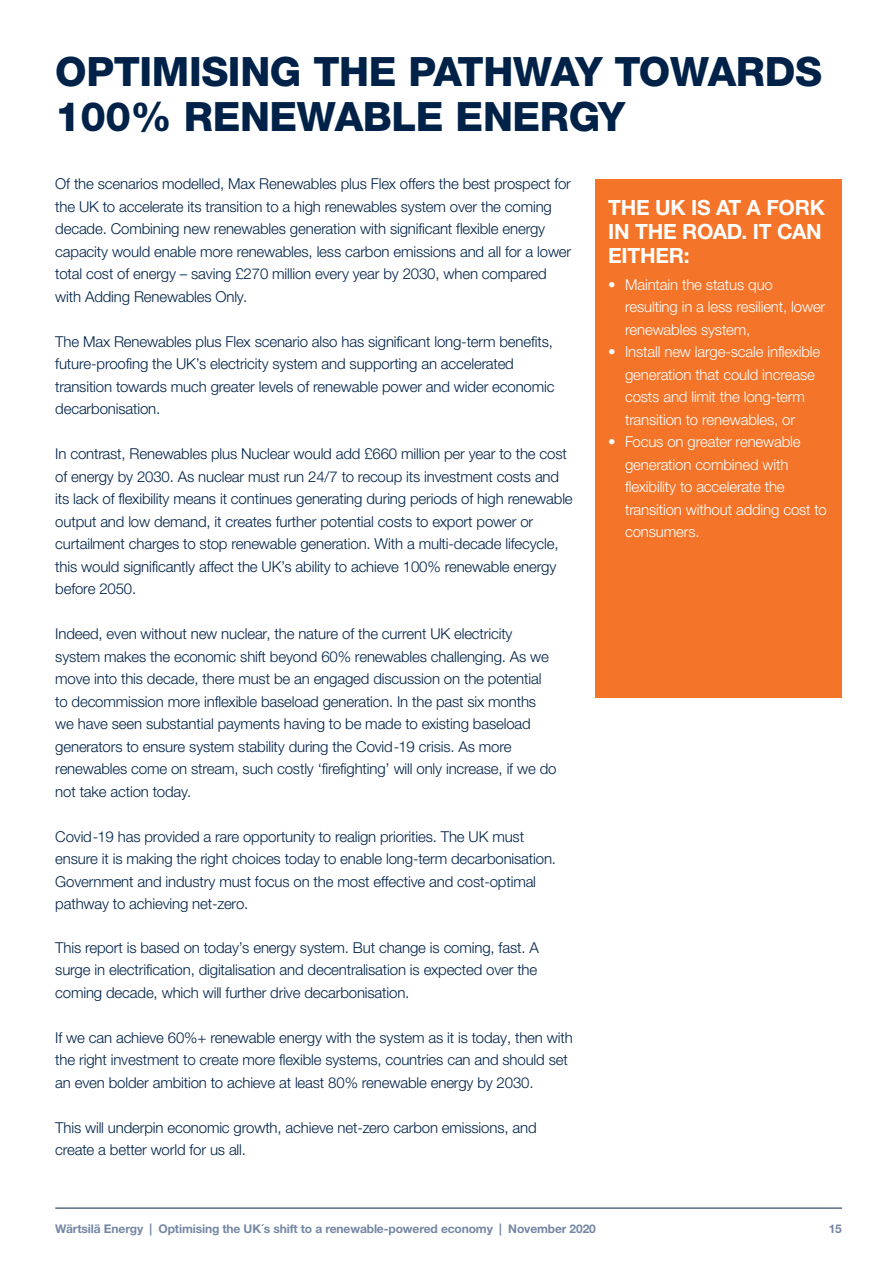
<style>
.page{position:relative;width:893px;height:1263px;background:#fff}
.page>*{position:absolute;margin:0;border:0;box-sizing:border-box;transform-origin:0 0}
.Head_1{font:800 40.5px/45px "Helvetica Neue LTW1 G";letter-spacing:-.01em;color:#002248}
.Sub_2_Break{font:700 21px/24px "Helvetica Neue LTW1 G";letter-spacing:-.01em;color:#fff}
.Basic_Break{font:300 15px/22.5px "Helvetica Neue LTW1 G";letter-spacing:-.01em;color:#002248}
.t1{font:300 15px/22.5px "Helvetica Neue LTW1 G";letter-spacing:-.01em;color:#fff}
.t2{font:700 12px "Helvetica Neue LTW1 G";letter-spacing:-.01em;color:#7587a3}
</style>
<div class="page">
<hr style="left:55px;top:1208px;width:787px;height:1px;background:#002248">
<div style="left:595px;top:179px;width:247px;height:518px;background:#f47429"></div>
<p class="Head_1" style="left:55px;top:50px;width:768px">OPTIMISING THE PATHWAY TOWARDS<br>100% RENEWABLE ENERGY</p>
<p class="Basic_Break" style="left:55px;top:173px;width:517px">Of the scenarios modelled, Max Renewables plus Flex offers the best prospect for the UK to accelerate its transition to a high renewables system over the coming decade. Combining new renewables generation with significant flexible energy capacity would enable more renewables, less carbon emissions and all for a lower total cost of energy – saving £270 million every year by 2030, when compared with Adding Renewables Only.</p>
<p class="Basic_Break" style="left:55px;top:330px;width:501px">The Max Renewables plus Flex scenario also has significant long-term benefits, future-proofing the UK’s electricity system and supporting an accelerated transition towards much greater levels of renewable power and wider economic decarbonisation.</p>
<p class="Basic_Break" style="left:55px;top:443px;width:519px">In contrast, Renewables plus Nuclear would add £660 million per year to the cost of energy by 2030. As nuclear must run 24/7 to recoup its investment costs and its lack of flexibility means it continues generating during periods of high renewable output and low demand, it creates further potential costs to export power or curtailment charges to stop renewable generation. With a multi-decade lifecycle, this would significantly affect the UK’s ability to achieve 100% renewable energy before 2050.</p>
<p class="Basic_Break" style="left:55px;top:623px;width:503px">Indeed, even without new nuclear, the nature of the current UK electricity system makes the economic shift beyond 60% renewables challenging. As we move into this decade, there must be an engaged discussion on the potential to decommission more inflexible baseload generation. In the past six months we have seen substantial payments having to be made to existing baseload generators to ensure system stability during the Covid-19 crisis. As more renewables come on stream, such costly ‘firefighting’ will only increase, if we do not take action today.</p>
<p class="Basic_Break" style="left:55px;top:825px;width:502px">Covid-19 has provided a rare opportunity to realign priorities. The UK must ensure it is making the right choices today to enable long-term decarbonisation.<br>Government and industry must focus on the most effective and cost-optimal pathway to achieving net-zero.</p>
<p class="Basic_Break" style="left:55px;top:936px;width:485px;text-align:justify">This report is based on today’s energy system. But change is coming, fast. A surge in electrification, digitalisation and decentralisation is expected over the coming decade, which will further drive decarbonisation.</p>
<p class="Basic_Break" style="left:55px;top:1026px;width:519px">If we can achieve 60%+ renewable energy with the system as it is today, then with the right investment to create more flexible systems, countries can and should set an even bolder ambition to achieve at least 80% renewable energy by 2030.</p>
<p class="Basic_Break" style="left:55px;top:1116px;width:483px">This will underpin economic growth, achieve net-zero carbon emissions, and create a better world for us all.</p>
<p class="Sub_2_Break" style="left:608px;top:195px;width:218px">THE UK IS AT A FORK<br>IN THE ROAD. IT CAN<br>EITHER:</p>
<p class="t1" style="left:625px;top:273px;width:202px;text-indent:-17px">• Maintain the status quo resulting in a less resilient, lower renewables system,</p>
<p class="t1" style="left:625px;top:340px;width:197px;text-indent:-17px">• Install new large-scale inflexible generation that could increase costs and limit the long-term transition to renewables, or</p>
<p class="t1" style="left:625px;top:430px;width:203px;text-indent:-17px">• Focus on greater renewable generation combined with flexibility to accelerate the transition without adding cost to consumers.</p>
<p class="t2" style="left:55px;top:1222px;width:542px">Wärtsilä Energy | Optimising the UK´s shift to a renewable-powered economy | November 2020</p>
<p class="t2" style="left:829px;top:1222px;width:15px">15</p>
</div>
